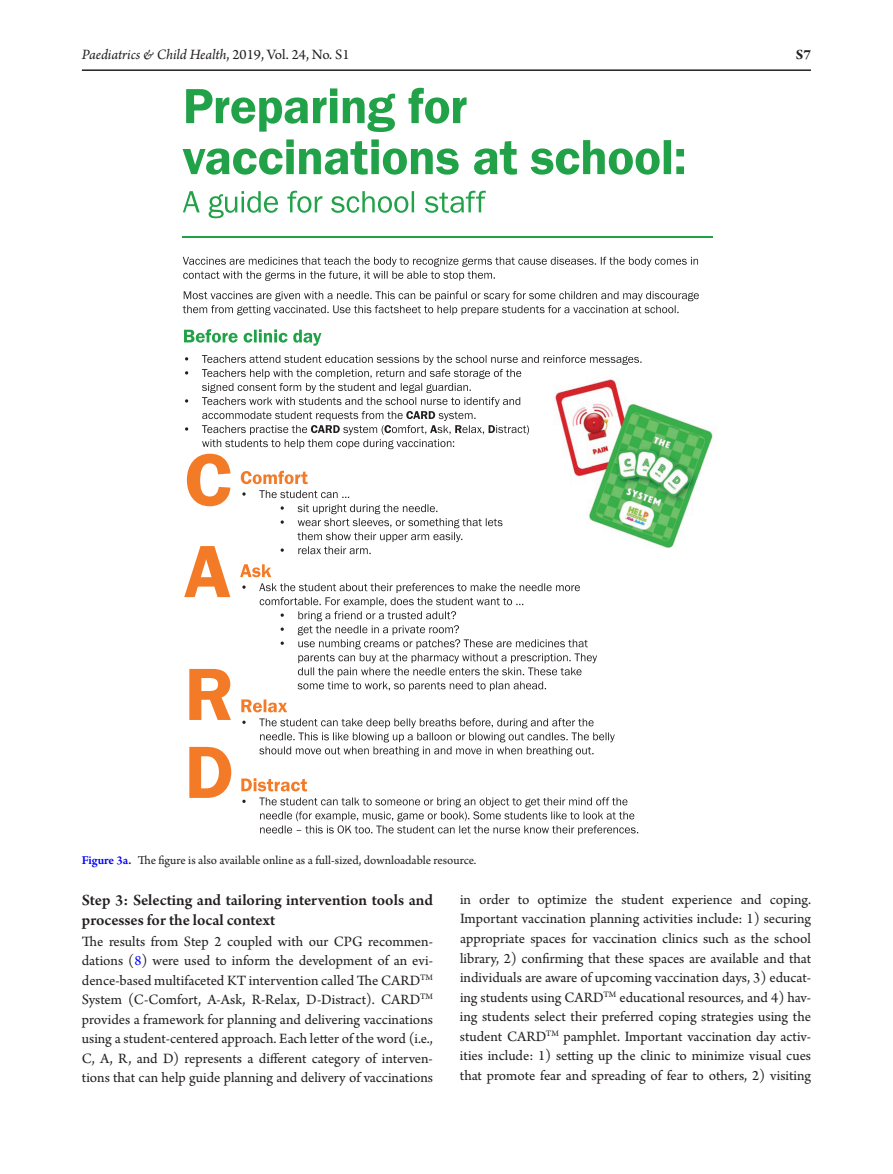
<style>
.page{position:relative;width:893px;height:1174px;background:#fff}
.page>*{position:absolute;margin:0;border:0;box-sizing:border-box;transform-origin:0 0}
.t1{font:600 16.5px/19.5px "Arno Pro";letter-spacing:-.005em;color:#231f20}
.t2{font:15px/19.5px "Arno Pro";color:#231f20;text-align:justify}
.t3{font:italic 15px "Arno Pro";letter-spacing:-.005em;color:#231f20}
.t4{font:700 15px "Arno Pro";color:#231f20}
.t5{font:12.75px "Arno Pro";color:#231f20}
.s1{font-style:normal}
.s2{font-weight:600;color:#00f}
.s3{font-weight:600}
.s4{color:#00f}
</style>
<div class="page">
<img style="left:641px;top:406px;width:72px;height:143px">
<svg style="left:186px;top:88px;width:281px;height:44px"></svg>
<svg style="left:183px;top:139px;width:501px;height:36px"></svg>
<svg style="left:183px;top:191px;width:303px;height:27px"></svg>
<svg style="left:183px;top:257px;width:515px;height:24px"></svg>
<svg style="left:183px;top:291px;width:516px;height:24px"></svg>
<svg style="left:184px;top:329px;width:137px;height:17px"></svg>
<svg style="left:184px;top:355px;width:457px;height:480px"></svg>
<hr style="left:182px;top:236px;width:530px;height:2px;background:#22a248">
<hr style="left:82px;top:69px;width:729px;height:2px;background:#231f20">
<p class="t3" style="left:82px;top:46px;width:269px">Paediatrics &amp; Child Health<span class="s1">, 2019, Vol. 24, No. S1</span></p>
<p class="t4" style="left:796px;top:46px;width:17px">S7</p>
<p class="t5" style="left:82px;top:852px;width:396px"><span class="s2">Figure 3a</span><span class="s3">.</span> The figure is also available online as a full-sized, downloadable resource.</p>
<p class="t1" style="left:82px;top:891px;width:353px">Step 3: Selecting and tailoring intervention tools and processes for the local context</p>
<p class="t2" style="left:82px;top:932px;width:353px">The results from Step 2 coupled with our CPG recommen&shy;dations (<span class="s4">8</span>) were used to inform the development of an evi&shy;dence-based multifaceted KT intervention called The CARD<sup>TM </sup>System (C-Comfort, A-Ask, R-Relax, D-Distract). CARD<sup>TM </sup>provides a framework for planning and delivering vaccinations using a student-centered approach. Each letter of the word (i.e., C, A, R, and D) represents a different category of interven&shy;tions that can help guide planning and delivery of vaccinations</p>
<p class="t2" style="left:460px;top:890px;width:353px">in order to optimize the student experience and coping.<br>Important vaccination planning activities include: 1) securing appropriate spaces for vaccination clinics such as the school library, 2) confirming that these spaces are available and that individuals are aware of upcoming vaccination days, 3) educat&shy;ing students using CARD<sup>TM</sup> educational resources, and 4) hav&shy;ing students select their preferred coping strategies using the student CARD<sup>TM</sup> pamphlet. Important vaccination day activ&shy;ities include: 1) setting up the clinic to minimize visual cues that promote fear and spreading of fear to others, 2) visiting</p>
</div>
